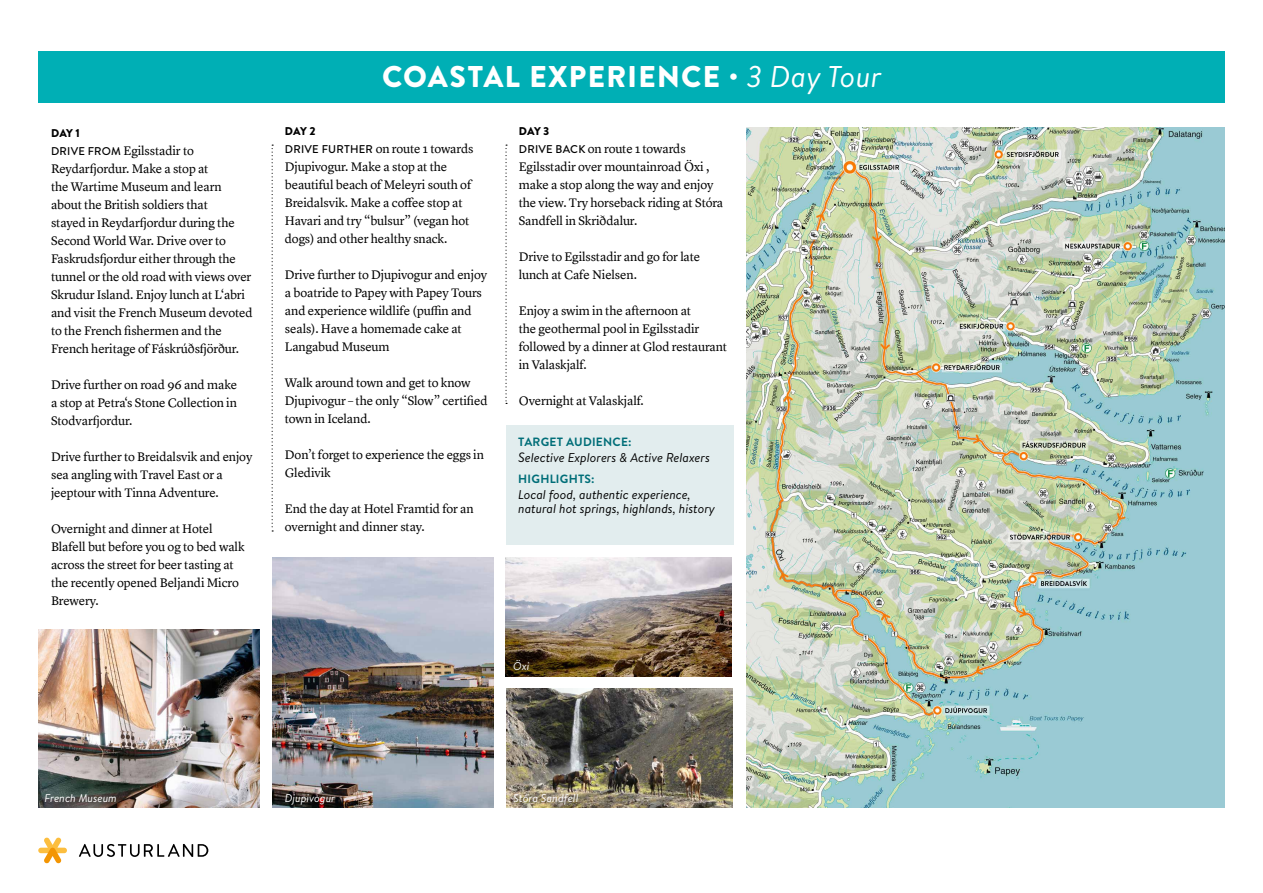
<style>
.page{position:relative;width:1263px;height:893px;background:#fff}
.page>*{position:absolute;margin:0;border:0;box-sizing:border-box;transform-origin:0 0}
.t1{font:900 30px "Brandon Text";letter-spacing:.045em;color:#fff}
.t2{font:12.75px/18px "Lyon Text";letter-spacing:-.01em;color:#000}
.t3{font:italic 12.75px/13.5px "Brandon Text";color:#000}
.t4{font:700 12px "Brandon Text";letter-spacing:.02em;color:#006e78}
.t5{font:italic 11.25px "Brandon Text";color:#fff}
.t6{font:900 11.25px "Brandon Text";letter-spacing:-.025em;color:#000}
.s1{font-family:"Brandon Text";font-weight:500;font-size:11.25px}
.s2{font-weight:400;font-style:italic}
.s3{font-size:13.5px}
</style>
<div class="page">
<div style="left:38px;top:51px;width:1187px;height:51px;background:#00afb5"></div>
<svg style="left:38px;top:837px;width:29px;height:27px"></svg>
<svg style="left:79px;top:844px;width:129px;height:13px"></svg>
<img style="left:746px;top:128px;width:479px;height:680px">
<img style="left:272px;top:557px;width:221px;height:251px">
<img style="left:507px;top:689px;width:226px;height:119px">
<img style="left:505px;top:557px;width:226px;height:119px">
<div style="left:506px;top:425px;width:227px;height:119px;background:#e2edee"></div>
<svg style="left:272px;top:145px;width:1px;height:386px"></svg>
<svg style="left:505px;top:145px;width:2px;height:259px"></svg>
<img style="left:38px;top:629px;width:221px;height:179px">
<p class="t6" style="left:51px;top:125px;width:30px">DAY 1</p>
<p class="t2" style="left:51px;top:141px;width:203px"><span class="s1">DRIVE FROM</span> Egilsstadir to Reydarfjordur. Make a stop at<br>the Wartime Museum and learn about the British soldiers that<br>stayed in Reydarfjordur during the Second World War. Drive over to Faskrudsfjordur either through the tunnel or the old road with views over Skrudur Island. Enjoy lunch at L‘abri and visit the French Museum devoted to the French fishermen and the French heritage of Fáskrúðsfjörður.</p>
<p class="t2" style="left:51px;top:375px;width:188px;text-align:justify">Drive further on road 96 and make a stop at Petra‘s Stone Collection in Stodvarfjordur.</p>
<p class="t2" style="left:51px;top:447px;width:203px">Drive further to Breidalsvik and enjoy sea angling with Travel East or a jeeptour with Tinna Adventure.</p>
<p class="t2" style="left:51px;top:519px;width:195px">Overnight and dinner at Hotel<br>Blafell but before you og to bed walk across the street for beer tasting at the recently opened Beljandi Micro<br>Brewery.</p>
<h1 class="t1" style="left:382px;top:55px;width:501px">COASTAL EXPERIENCE · <span class="s2">3 Day Tour</span></h1>
<p class="t6" style="left:285px;top:124px;width:32px">DAY 2</p>
<p class="t2" style="left:285px;top:139px;width:190px"><span class="s1">DRIVE FURTHER</span> on route 1 towards<br>Djupivogur. Make a stop at the beautiful beach of Meleyri south of<br>Breidalsvik. Make a coffee stop at<br>Havari and try “bulsur” (vegan hot dogs) and other healthy snack.</p>
<p class="t2" style="left:285px;top:265px;width:204px">Drive further to Djupivogur and enjoy a boatride to Papey with Papey Tours and experience wildlife (puffin and seals). Have a homemade cake at<br>Langabud Museum</p>
<p class="t2" style="left:285px;top:373px;width:204px">Walk around town and get to know<br>Djupivogur – the only “Slow” certified town in Iceland.</p>
<p class="t2" style="left:285px;top:445px;width:201px">Don’t forget to experience the eggs in<br>Gledivik</p>
<p class="t2" style="left:285px;top:499px;width:190px">End the day at Hotel Framtid for an overnight and dinner stay.</p>
<p class="t6" style="left:519px;top:124px;width:32px">DAY 3</p>
<p class="t2" style="left:519px;top:139px;width:206px"><span class="s1">DRIVE BACK</span> on route 1 towards<br>Egilsstadir over mountainroad Öxi , make a stop along the way and enjoy the view. Try horseback riding at Stóra<br>Sandfell in Skriðdalur.</p>
<p class="t2" style="left:519px;top:247px;width:183px">Drive to Egilsstadir and go for late lunch at Cafe Nielsen.</p>
<p class="t2" style="left:519px;top:301px;width:210px">Enjoy a swim in the afternoon at<br>the geothermal pool in Egilsstadir followed by a dinner at Glod restaurant in Valaskjalf.</p>
<p class="t2" style="left:519px;top:391px;width:127px">Overnight at Valaskjalf.</p>
<p class="t4" style="left:518px;top:434px;width:115px">TARGET AUDIENCE:</p>
<p class="t3" style="left:518px;top:450px;width:193px"><span class="s3">S</span>elective Explorers &amp; Active Relaxers</p>
<p class="t4" style="left:518px;top:471px;width:78px">HIGHLIGHTS:</p>
<p class="t3" style="left:518px;top:487px;width:198px">Local food, authentic experience, natural hot springs, highlands, history</p>
<p class="t5" style="left:513px;top:658px;width:18px">Öxi</p>
<p class="t5" style="left:45px;top:790px;width:74px">French Museum</p>
<p class="t5" style="left:285px;top:790px;width:52px">Djupivogur</p>
<p class="t5" style="left:513px;top:790px;width:67px">Stóra Sandfell</p>
</div>
